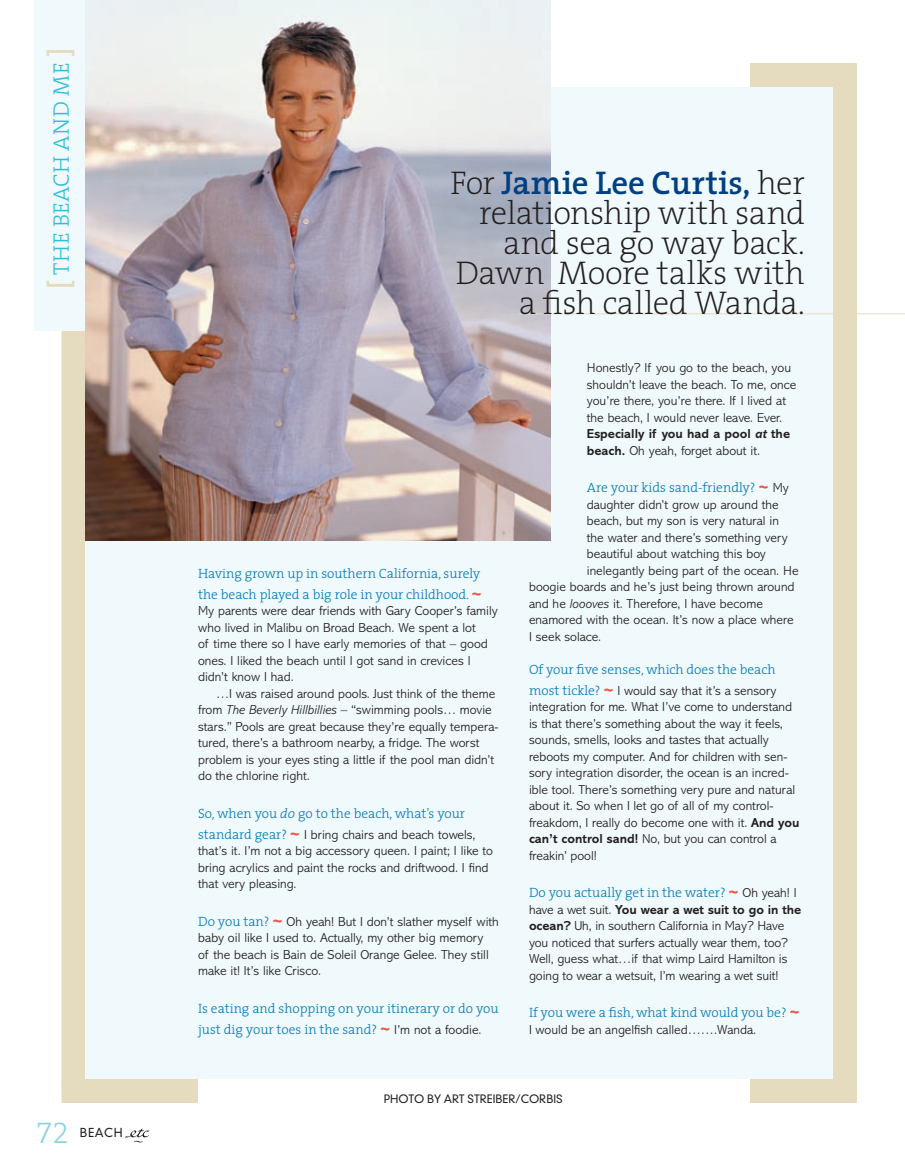
<style>
.page{position:relative;width:905px;height:1175px;background:#fff}
.page>*{position:absolute;margin:0;border:0;box-sizing:border-box;transform-origin:0 0}
.dept_head_smaller{font:200 33px/30px "The Serif";letter-spacing:-.015em;color:#231f20;text-align:right}
.body_SANS_ital_ident{font:30px "The Serif Light Expert";color:#8cd4dd}
.t1{font:300 22.5px "The Serif";letter-spacing:.025em;color:#2dc0da}
.rk_body_SANS{font:300 13.5px/21px "The Serif";color:#0079ba}
.rk_body_SANS-2{font:13.2px/16.5px "Abadi Light PL";color:#231f20}
.body_SANS_ital_ident-2{font:300 12px "DIN Neuzeit Grotesk Std";letter-spacing:.05em;color:#231f20}
.body_SANS_ital_ident-3{font:300 11.25px "DIN Neuzeit Grotesk Std";color:#231f20}
.s1{font-weight:600;font-size:28.5px;color:#e5dbbe}
.s2{font-weight:600;color:#014081}
.s3{font-weight:700;font-size:18px;color:#f05647}
.s4{font-family:"Abadi Light Italic PL"}
.s5{font-style:italic}
.s6{font-family:"The Serif";font-weight:300;font-size:13.5px;color:#0079ba}
.s7{font-family:"The Serif";font-weight:700;font-size:18px;color:#f05647}
.s8{font-family:"Abadi Light PL";font-weight:400;font-size:13.2px;color:#231f20}
.s9{font-family:"Abadi Bold PL"}
.s10{font-family:"Abadi Bold Italic PL"}
</style>
<div class="page">
<div style="left:62px;top:1078px;width:794px;height:24px;background:#e5dbbe"></div>
<div style="left:198px;top:14px;width:551px;height:1094px;background:#fff"></div>
<div style="left:86px;top:63px;width:769px;height:24px;background:#e5dbbe"></div>
<div style="left:279px;top:22px;width:470px;height:69px;background:#fff"></div>
<div style="left:62px;top:40px;width:24px;height:1046px;background:#e5dbbe"></div>
<div style="left:832px;top:63px;width:24px;height:1023px;background:#e5dbbe"></div>
<div style="left:34px;top:0;width:51px;height:331px;background:#f0f9fb"></div>
<div style="left:86px;top:87px;width:746px;height:991px;background:#f0f9fb"></div>
<img style="left:86px;top:0;width:464px;height:540px">
<hr style="left:519px;top:313px;width:385px;height:1px;background:#e5dbbe">
<svg style="left:125px;top:1128px;width:24px;height:14px"></svg>
<p class="t1" style="left:43px;top:289px;width:243px;rotate:-90deg"><span class="s1">[</span> THE beach and me <span class="s1">]</span></p>
<p class="body_SANS_ital_ident" style="left:36px;top:1108px;width:34px">72</p>
<p class="body_SANS_ital_ident-2" style="left:80px;top:1125px;width:44px">BEACH</p>
<p class="dept_head_smaller" style="left:450px;top:166px;width:356px">For <span class="s2">Jamie Lee Curtis,</span> her relationship with sand and sea go way back.<br>Dawn Moore talks with a fish called Wanda.</p>
<p class="rk_body_SANS" style="left:198px;top:562px;width:285px">Having grown up in southern C alifornia, surely the beach played a big role in your childhood. <span class="s3">~</span></p>
<p class="rk_body_SANS-2" style="left:198px;top:602px;width:301px">My parents were dear friends with Gary Cooper’s family who lived in Malibu on Broad Beach. We spent a lot<br>of time there so I have early memories of that – good ones. I liked the beach until I got sand in crevices I didn’t know I had.</p>
<p class="rk_body_SANS-2" style="left:198px;top:685px;width:302px;text-indent:18px">…I was raised around pools. Just think of the theme from <span class="s4">The Beverly Hillbillies</span> – “swimming pools… movie stars.” Pools are great because they’re equally tempera&shy;tured, there’s a bathroom nearby, a fridge. The worst problem is your eyes sting a little if the pool man didn’t do the chlorine right.</p>
<p class="rk_body_SANS" style="left:198px;top:802px;width:268px">So, when you <span class="s5">do</span> go to the beach, what’s your</p>
<p class="rk_body_SANS-2" style="left:198px;top:826px;width:296px"><span class="s6">standard gear?</span> <span class="s7">~</span> I bring chairs and beach towels, that’s it. I’m not a big accessory queen. I paint; I like to bring acrylics and paint the rocks and driftwood. I find that very pleasing.</p>
<p class="rk_body_SANS-2" style="left:198px;top:913px;width:302px"><span class="s6">Do you tan?</span> <span class="s7">~</span> Oh yeah! But I don’t slather myself with baby oil like I used to. Actually, my other big memory<br>of the beach is Bain de Soleil Orange Gelee. They still make it! It’s like Crisco.</p>
<p class="rk_body_SANS" style="left:198px;top:997px;width:302px">Is eating and shopping on your itinerary or do you just dig your toes in the sand? <span class="s3">~</span> <span class="s8">I’m not a foodie.</span></p>
<p class="rk_body_SANS-2" style="left:586px;top:359px;width:211px">Honestly? If you go to the beach, you shouldn’t leave the beach. To me, once you’re there, you’re there. If I lived at the beach, I would never leave. Ever.<br><span class="s9">Especially if you had a pool</span> <span class="s10">at</span> <span class="s9">the beach.</span> Oh yeah, forget about it.</p>
<p class="rk_body_SANS" style="left:587px;top:476px;width:203px">Are your kids sand-friendly? <span class="s3">~</span> <span class="s8">My</span></p>
<p class="rk_body_SANS-2" style="left:587px;top:496px;width:193px">daughter didn’t grow up around the</p>
<p class="rk_body_SANS-2" style="left:587px;top:512px;width:194px">beach, but my son is very natural in</p>
<p class="rk_body_SANS-2" style="left:587px;top:529px;width:202px">the water and there’s something very</p>
<p class="rk_body_SANS-2" style="left:587px;top:545px;width:180px">beautiful about watching this boy</p>
<p class="rk_body_SANS-2" style="left:587px;top:562px;width:213px">inelegantly being part of the ocean. He</p>
<p class="rk_body_SANS-2" style="left:529px;top:578px;width:267px">boogie boards and he’s just being thrown around</p>
<p class="rk_body_SANS-2" style="left:529px;top:595px;width:235px">and he <span class="s4">loooves</span> it. Therefore, I have become</p>
<p class="rk_body_SANS-2" style="left:529px;top:611px;width:266px">enamored with the ocean. It’s now a place where</p>
<p class="rk_body_SANS-2" style="left:529px;top:628px;width:74px">I seek solace.</p>
<p class="rk_body_SANS" style="left:529px;top:658px;width:248px">Of your five senses, which does the beach</p>
<p class="rk_body_SANS-2" style="left:529px;top:682px;width:272px"><span class="s6">most tickle?</span> <span class="s7">~</span> I would say that it’s a sensory integration for me. What I’ve come to understand is that there’s something about the way it feels, sounds, smells, looks and tastes that actually reboots my computer. And for children with sen&shy;sory integration disorder, the ocean is an incred&shy;ible tool. There’s something very pure and natural about it. So when I let go of all of my control&shy;freakdom, I really do become one with it. <span class="s9">And you can’t control sand!</span> No, but you can control a freakin’ pool!</p>
<p class="rk_body_SANS" style="left:529px;top:881px;width:269px">D o you actually get in the water? <span class="s3">~</span> <span class="s8">Oh yeah! I</span></p>
<p class="rk_body_SANS-2" style="left:529px;top:901px;width:274px">have a wet suit. <span class="s9">You wear a wet suit to go in the ocean?</span> Uh, in southern California in May? Have you noticed that surfers actually wear them, too?<br>Well, guess what…if that wimp Laird Hamilton is going to wear a wetsuit, I’m wearing a wet suit!</p>
<p class="rk_body_SANS" style="left:529px;top:1001px;width:272px">If you were a fish, what kind would you be? <span class="s3">~</span></p>
<p class="rk_body_SANS-2" style="left:529px;top:1021px;width:229px">I would be an angelfish called…….Wanda.</p>
<p class="body_SANS_ital_ident-3" style="left:384px;top:1091px;width:179px">PHOTO BY ART STREIBER/CORBIS</p>
</div>
